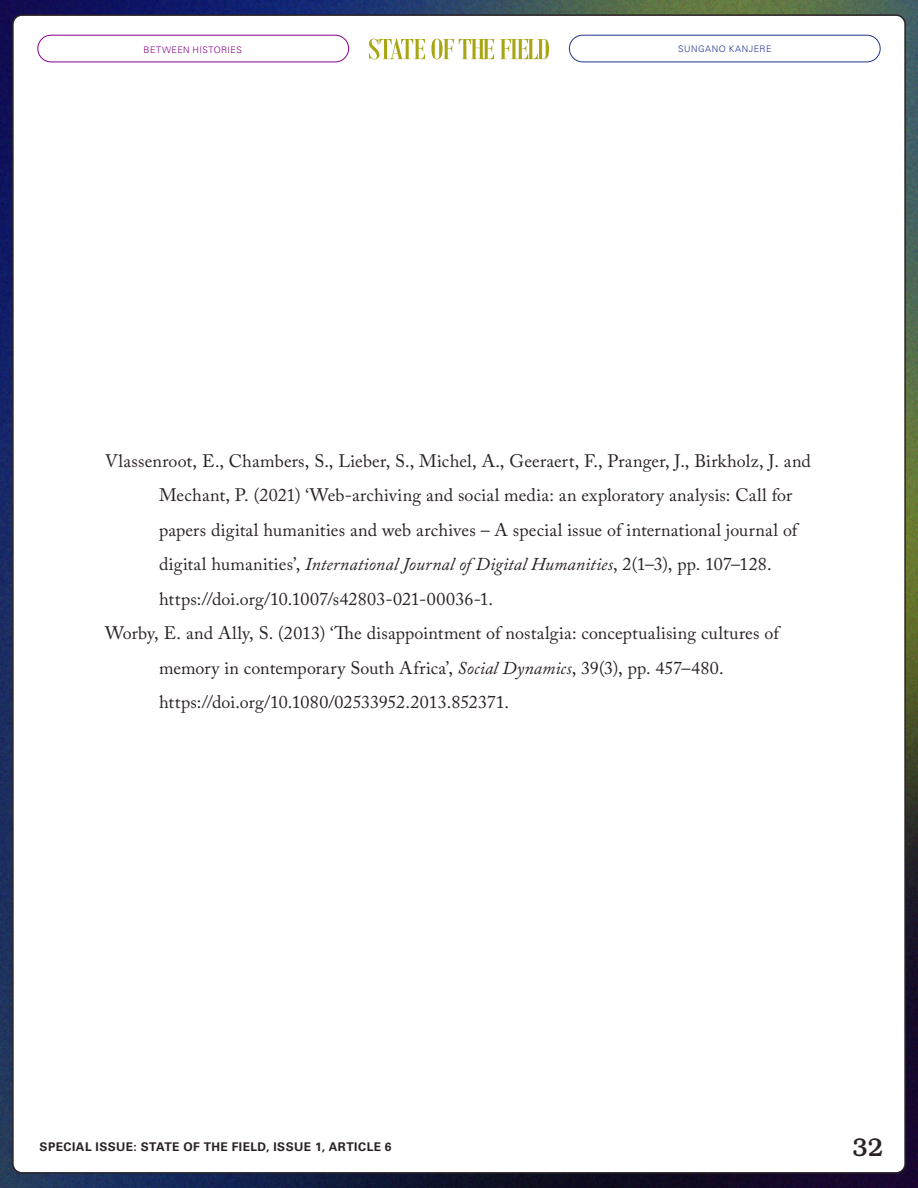
<style>
.page{position:relative;width:918px;height:1188px;background:#fff}
.page>*{position:absolute;margin:0;border:0;box-sizing:border-box;transform-origin:0 0}
.t1{font:500 25.95px "Bookman Std";color:#2a2225}
.References{font:18px "Adobe Caslon Pro";letter-spacing:.01em;color:#2a2225}
.References-2{font:italic 18px "Adobe Caslon Pro";letter-spacing:.005em;color:#2a2225}
.t2{font:700 12px "Univers LT Std";letter-spacing:.04em;color:#2a2225}
.t3{font:300 9px "Univers LT Std";letter-spacing:.045em;color:#87008a}
.t4{font:300 9px "Univers LT Std";letter-spacing:.055em;color:#223591}
.s1{font-style:normal}
.s2{font-style:italic}
</style>
<div class="page">
<img style="left:0;top:0;width:918px;height:1188px">
<div style="left:13px;top:15px;width:892px;height:1158px;background:#fff;border-radius:9px"></div>
<div style="left:37px;top:35px;width:312px;height:27px;border:1px solid #87008a;border-radius:13px"></div>
<div style="left:569px;top:35px;width:312px;height:27px;border:1px solid #223591;border-radius:13px"></div>
<svg style="left:369px;top:39px;width:56px;height:20px"></svg>
<svg style="left:431px;top:39px;width:63px;height:20px"></svg>
<svg style="left:500px;top:39px;width:49px;height:20px"></svg>
<p class="t3" style="left:144px;top:44px;width:100px">BETWEEN HISTORIES</p>
<p class="t4" style="left:678px;top:44px;width:95px">SUNGANO KANJERE</p>
<p class="References" style="left:105px;top:450px;width:707px">Vlassenroot, E., Chambers, S., Lieber, S., Michel, A., Geeraert, F., Pranger, J., Birkholz, J. and</p>
<p class="References" style="left:159px;top:484px;width:635px">Mechant, P. (2021) ‘Web-archiving and social media: an exploratory analysis: Call for</p>
<p class="References" style="left:159px;top:519px;width:640px">papers digital humanities and web archives – A special issue of international journal of</p>
<p class="References-2" style="left:159px;top:553px;width:614px"><span class="s1">digital humanities’,</span> International Journal of Digital Humanities<span class="s1">, 2(1–3), pp. 107–128.</span></p>
<p class="References" style="left:159px;top:588px;width:336px">https://doi.org/10.1007/s42803-021-00036-1.</p>
<p class="References" style="left:105px;top:622px;width:675px">Worby, E. and Ally, S. (2013) ‘The disappointment of nostalgia: conceptualising cultures of</p>
<p class="References" style="left:159px;top:657px;width:566px">memory in contemporary South Africa’, <span class="s2">Social Dynamics</span>, 39(3), pp. 457–480.</p>
<p class="References" style="left:159px;top:691px;width:352px">https://doi.org/10.1080/02533952.2013.852371.</p>
<p class="t2" style="left:40px;top:1140px;width:353px">SPECIAL ISSUE: STATE OF THE FIELD, ISSUE 1, ARTICLE 6</p>
<h1 class="t1" style="left:852px;top:1132px;width:33px">32</h1>
</div>
